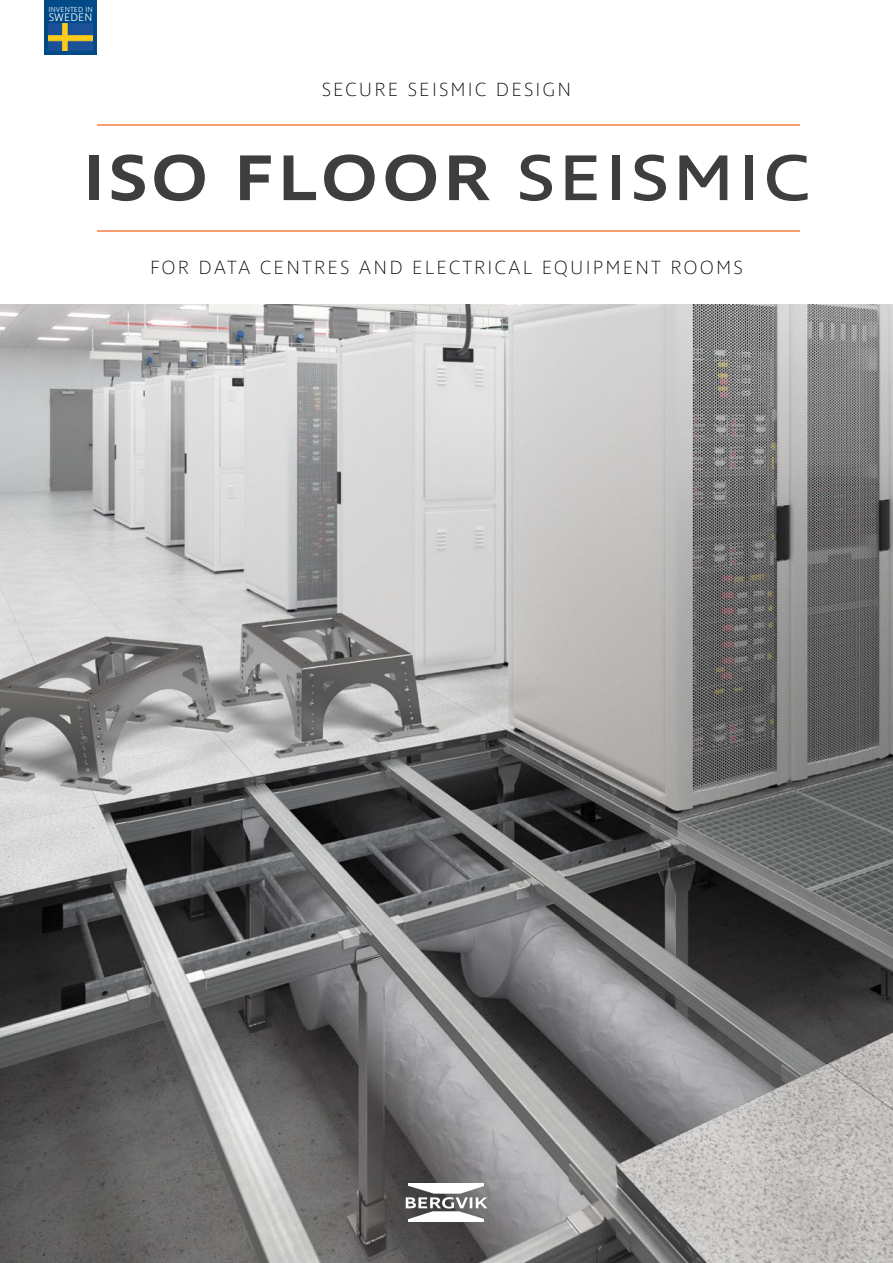
<style>
.page{position:relative;width:893px;height:1263px;background:#fff}
.page>*{position:absolute;margin:0;border:0;box-sizing:border-box;transform-origin:0 0}
.Framsida_rubrik{font:600 66px "Ingra Wd";letter-spacing:.05em;color:#3e3e3f}
.Framsida_över-_och_u{font:200 19.5px "Ingra";letter-spacing:.11em;color:#000001}
.t1{font:300 11.25px "Ingra";letter-spacing:.01em;color:#fff}
.t2{font:300 7.5px "Ingra";letter-spacing:.01em;color:#fff}
.s1{font-weight:500}
</style>
<div class="page">
<img style="left:0;top:304px;width:893px;height:959px">
<hr style="left:97px;top:124px;width:703px;height:2px;background:#f47f45">
<hr style="left:97px;top:230px;width:703px;height:2px;background:#f47f45">
<svg style="left:406px;top:1186px;width:81px;height:33px"></svg>
<hr style="left:409px;top:1183px;width:75px;height:2px;background:#fff">
<hr style="left:409px;top:1219px;width:75px;height:3px;background:#fff">
<div style="left:44px;top:0;width:53px;height:54px;background:#004b87"></div>
<img style="left:49px;top:23px;width:43px;height:27px">
<p class="t2" style="left:48px;top:4px;width:46px">INVENTED IN</p>
<p class="t1" style="left:49px;top:10px;width:45px">SWEDEN</p>
<p class="Framsida_över-_och_u" style="left:322px;top:78px;width:251px">SECURE SEISMIC DESIGN</p>
<p class="Framsida_rubrik" style="left:83px;top:137px;width:729px">ISO FLOOR <span class="s1">SEISMIC</span></p>
<p class="Framsida_över-_och_u" style="left:150px;top:256px;width:594px">FOR DATA CENTRES AND ELECTRICAL EQUIPMENT ROOMS</p>
</div>
